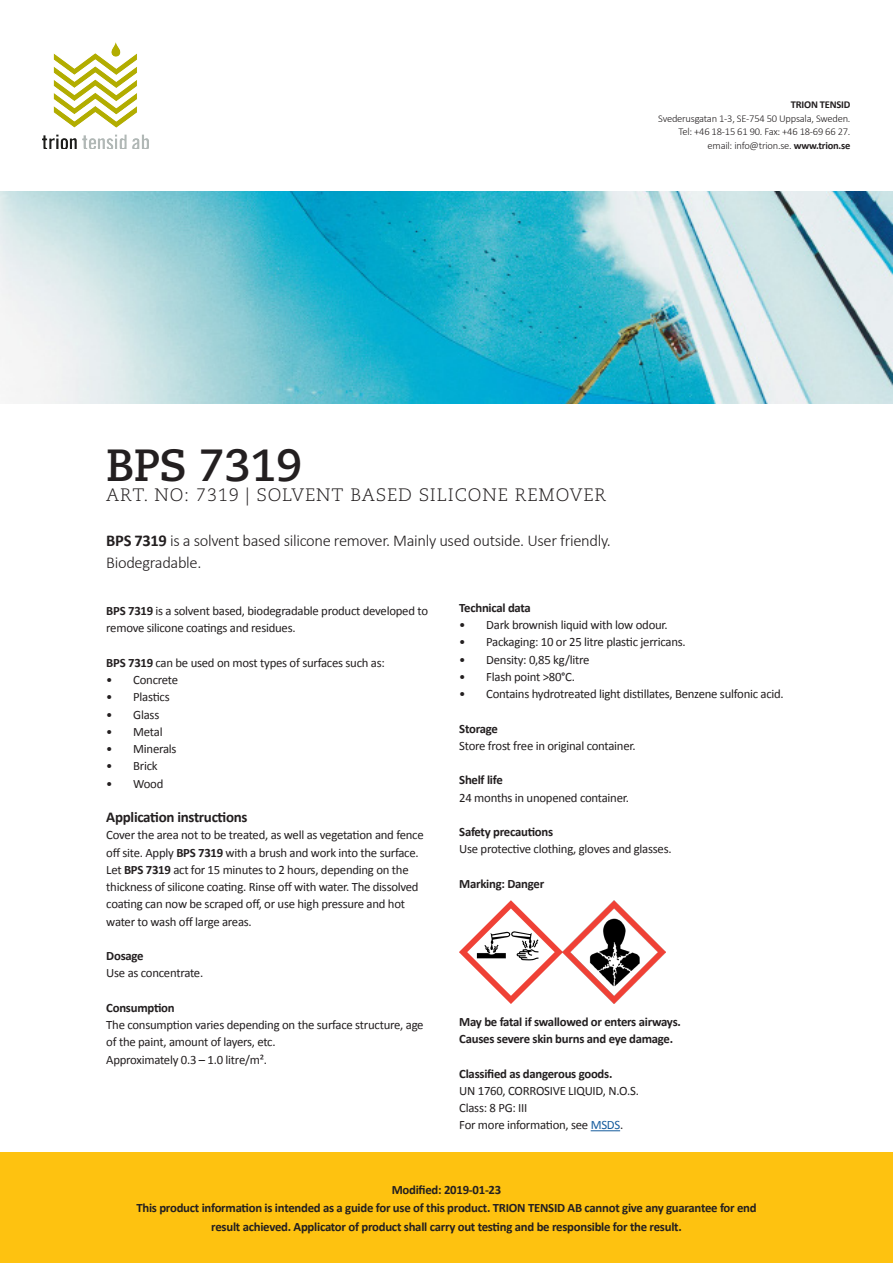
<style>
.page{position:relative;width:893px;height:1263px;background:#fff}
.page>*{position:absolute;margin:0;border:0;box-sizing:border-box;transform-origin:0 0}
.Rubrik{font:700 45px "Caecilia LT Std";letter-spacing:-.02em;color:#231f20}
.Rubrik-2{font:300 18px "Caecilia LT Std";letter-spacing:.05em;color:#231f20}
.Ingress{font:300 16.5px "Calibri";letter-spacing:-.02em;color:#231f20}
.Rubrik_2{font:700 15px "Calibri";letter-spacing:-.02em;color:#231f20}
.Brödtext{font:12.75px/17.2px "Calibri";letter-spacing:-.02em;color:#231f20}
.Brödtext-2{font:700 12.75px "Calibri";letter-spacing:-.02em;color:#231f20}
.Rubrik_3{font:700 12.75px "Calibri";letter-spacing:-.02em;color:#231f20}
.t1{font:300 10.5px "Calibri";letter-spacing:-.02em;color:#231f20}
.t2{font:700 10.5px "Calibri";letter-spacing:-.02em;color:#231f20}
.s1{font-weight:700}
.s2{color:#175d9e}
</style>
<div class="page">
<div style="left:0;top:1152px;width:893px;height:111px;background:#fec210"></div>
<img style="left:43px;top:43px;width:106px;height:106px">
<svg style="left:591px;top:1130px;width:29px;height:1px"></svg>
<img style="left:459px;top:900px;width:206px;height:103px">
<img style="left:0;top:191px;width:893px;height:213px">
<p class="t2" style="left:791px;top:98px;width:61px">TRION TENSID</p>
<p class="t1" style="left:658px;top:112px;width:194px">Svederusgatan 1-3, SE-754 50 Uppsala, Sweden.</p>
<p class="t1" style="left:678px;top:125px;width:173px">Tel: +46 18-15 61 90. Fax: +46 18-69 66 27.</p>
<p class="t1" style="left:708px;top:139px;width:144px">email: info@trion.se. <span class="s1">www.trion.se</span></p>
<p class="Rubrik" style="left:106px;top:439px;width:198px">BPS 7319</p>
<p class="Rubrik-2" style="left:106px;top:484px;width:501px">ART. NO: 7319 | SOLVENT BASED SILICONE REMOVER</p>
<p class="Ingress" style="left:106px;top:530px;width:506px"><span class="s1">BPS 7319</span> is a solvent based silicone remover. Mainly used outside. User friendly.</p>
<p class="Ingress" style="left:106px;top:552px;width:97px">Biodegradable.</p>
<p class="Brödtext" style="left:106px;top:602px;width:323px"><span class="s1">BPS 7319</span> is a solvent based, biodegradable product developed to remove silicone coatings and residues.</p>
<p class="Brödtext" style="left:106px;top:654px;width:280px"><span class="s1">BPS 7319</span> can be used on most types of surfaces such as:</p>
<p class="Brödtext" style="left:106px;top:671px;width:73px">• Concrete</p>
<p class="Brödtext" style="left:106px;top:688px;width:65px">• Plastics</p>
<p class="Brödtext" style="left:106px;top:706px;width:55px">• Glass</p>
<p class="Brödtext" style="left:106px;top:723px;width:58px">• Metal</p>
<p class="Brödtext" style="left:106px;top:740px;width:72px">• Minerals</p>
<p class="Brödtext" style="left:106px;top:757px;width:53px">• Brick</p>
<p class="Brödtext" style="left:106px;top:775px;width:59px">• Wood</p>
<p class="Rubrik_2" style="left:106px;top:807px;width:143px">Application instructions</p>
<p class="Brödtext" style="left:106px;top:826px;width:319px">Cover the area not to be treated, as well as vegetation and fence off site. Apply <span class="s1">BPS 7319</span> with a brush and work into the surface.<br>Let <span class="s1">BPS 7319</span> act for 15 minutes to 2 hours, depending on the thickness of silicone coating. Rinse off with water. The dissolved coating can now be scraped off, or use high pressure and hot water to wash off large areas.</p>
<p class="Rubrik_3" style="left:106px;top:948px;width:39px">Dosage</p>
<p class="Brödtext" style="left:106px;top:964px;width:98px">Use as concentrate.</p>
<p class="Brödtext-2" style="left:106px;top:999px;width:70px">Consumption</p>
<p class="Brödtext" style="left:106px;top:1016px;width:319px">The consumption varies depending on the surface structure, age of the paint, amount of layers, etc.</p>
<p class="Brödtext" style="left:106px;top:1051px;width:162px">Approximately 0.3 – 1.0 litre/m².</p>
<p class="Rubrik_3" style="left:459px;top:599px;width:73px">Technical data</p>
<p class="Brödtext" style="left:459px;top:616px;width:210px">• Dark brownish liquid with low odour.</p>
<p class="Brödtext" style="left:459px;top:633px;width:228px">• Packaging: 10 or 25 litre plastic jerricans.</p>
<p class="Brödtext" style="left:459px;top:651px;width:132px">• Density: 0,85 kg/litre</p>
<p class="Brödtext" style="left:459px;top:668px;width:117px">• Flash point &gt;80°C.</p>
<p class="Brödtext" style="left:459px;top:685px;width:326px">• Contains hydrotreated light distillates, Benzene sulfonic acid.</p>
<p class="Rubrik_3" style="left:459px;top:720px;width:40px">Storage</p>
<p class="Brödtext" style="left:459px;top:737px;width:178px">Store frost free in original container.</p>
<p class="Rubrik_3" style="left:459px;top:772px;width:45px">Shelf life</p>
<p class="Brödtext" style="left:459px;top:789px;width:171px">24 months in unopened container.</p>
<p class="Rubrik_3" style="left:459px;top:824px;width:95px">Safety precautions</p>
<p class="Brödtext" style="left:459px;top:840px;width:214px">Use protective clothing, gloves and glasses.</p>
<p class="Rubrik_3" style="left:459px;top:875px;width:86px">Marking: Danger</p>
<p class="Brödtext-2" style="left:459px;top:1013px;width:223px">May be fatal if swallowed or enters airways.</p>
<p class="Brödtext-2" style="left:459px;top:1031px;width:215px">Causes severe skin burns and eye damage.</p>
<p class="Brödtext-2" style="left:459px;top:1065px;width:155px">Classified as dangerous goods.</p>
<p class="Brödtext" style="left:459px;top:1082px;width:181px">UN 1760, CORROSIVE LIQUID, N.O.S.</p>
<p class="Brödtext" style="left:459px;top:1099px;width:70px">Class: 8 PG: III</p>
<p class="Brödtext" style="left:459px;top:1116px;width:166px">For more information, see <span class="s2">MSDS</span>.</p>
<p class="Brödtext-2" style="left:392px;top:1182px;width:111px">Modified: 2019-01-23</p>
<p class="Brödtext-2" style="left:136px;top:1200px;width:622px">This product information is intended as a guide for use of this product. TRION TENSID AB cannot give any guarantee for end</p>
<p class="Brödtext-2" style="left:211px;top:1218px;width:472px">result achieved. Applicator of product shall carry out testing and be responsible for the result.</p>
</div>
